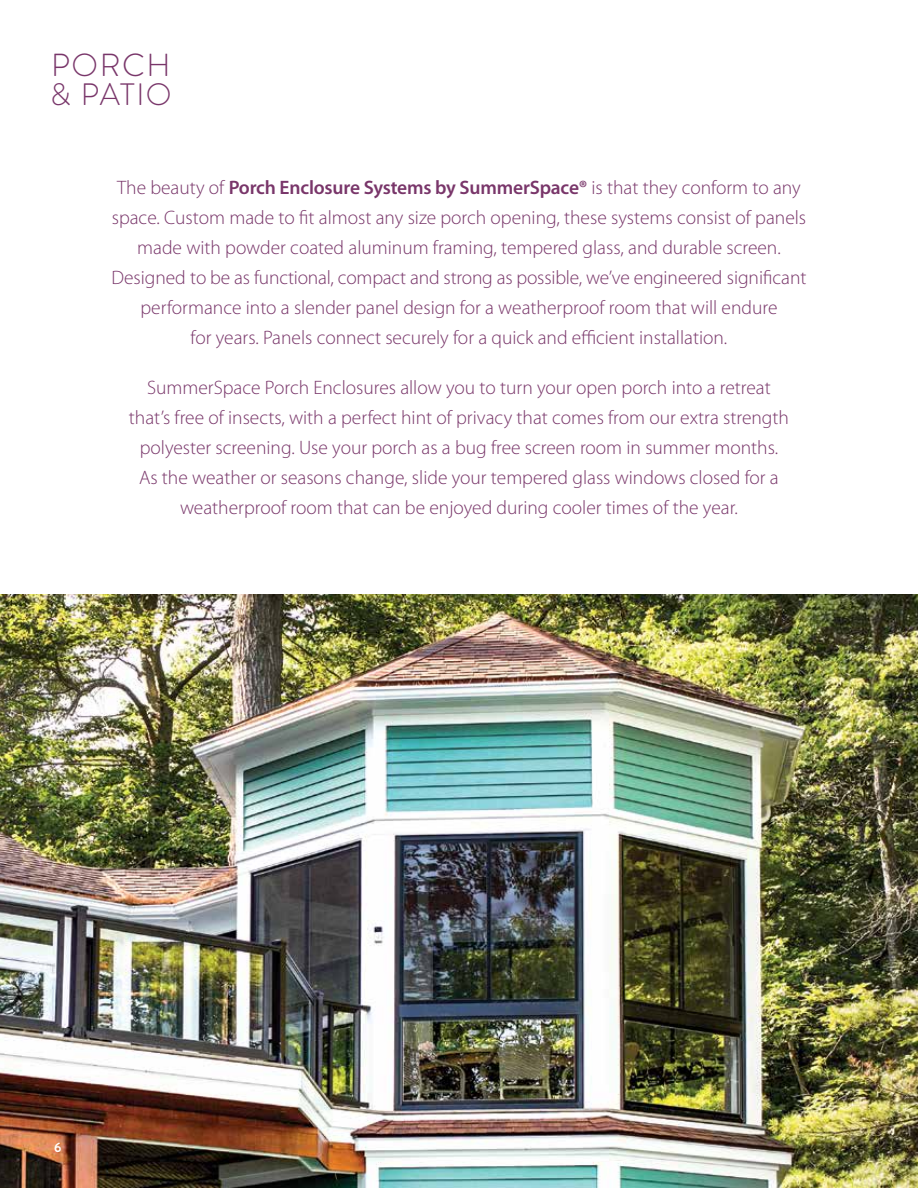
<style>
.page{position:relative;width:918px;height:1188px;background:#fff}
.page>*{position:absolute;margin:0;border:0;box-sizing:border-box;transform-origin:0 0}
.t1{font:300 31.8px "Brandon Grotesque";letter-spacing:.05em;color:#79366a}
.t2{font:300 30.9px "Brandon Grotesque";letter-spacing:.035em;color:#79366a}
.t3{font:300 19.5px/30px "Myriad Pro";color:#79366a;text-align:center}
.t4{font:700 13.5px "Brandon Grotesque";color:#fff}
.s1{font-weight:600}
</style>
<div class="page">
<img style="left:0;top:594px;width:918px;height:594px">
<h1 class="t1" style="left:51px;top:43px;width:121px">PORCH</h1>
<h2 class="t2" style="left:50px;top:74px;width:123px">&amp; PATIO</h2>
<p class="t3" style="left:111px;top:172px;width:697px">The beauty of <span class="s1">Porch Enclosure Systems by SummerSpace®</span> is that they conform to any space. Custom made to fit almost any size porch opening, these systems consist of panels made with powder coated aluminum framing, tempered glass, and durable screen.<br>Designed to be as functional, compact and strong as possible, we’ve engineered significant performance into a slender panel design for a weatherproof room that will endure<br>for years. Panels connect securely for a quick and efficient installation.</p>
<p class="t3" style="left:129px;top:373px;width:662px">SummerSpace Porch Enclosures allow you to turn your open porch into a retreat that’s free of insects, with a perfect hint of privacy that comes from our extra strength polyester screening. Use your porch as a bug free screen room in summer months.<br>As the weather or seasons change, slide your tempered glass windows closed for a weatherproof room that can be enjoyed during cooler times of the year.</p>
<p class="t4" style="left:54px;top:1138px;width:9px">6</p>
</div>
